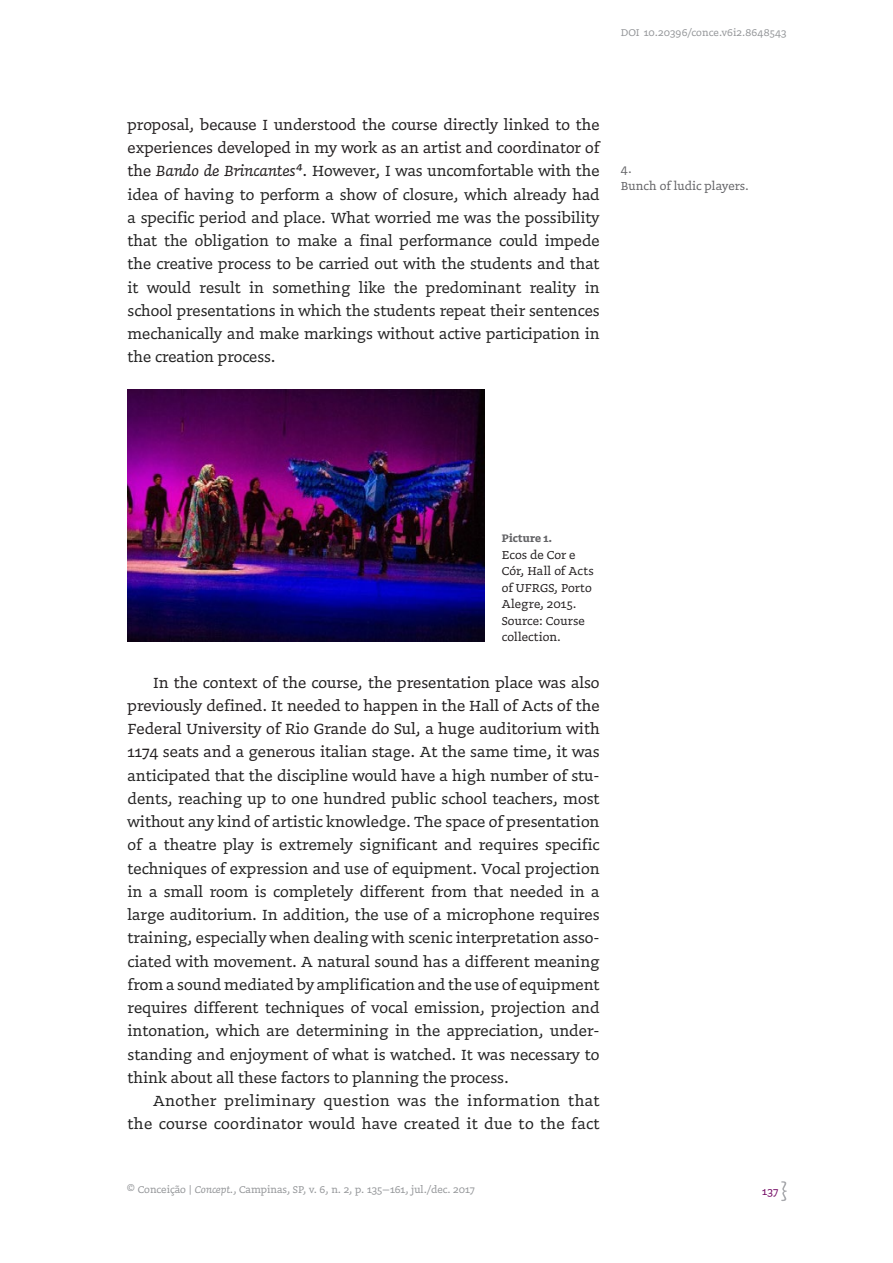
<style>
.page{position:relative;width:893px;height:1263px;background:#fff}
.page>*{position:absolute;margin:0;border:0;box-sizing:border-box;transform-origin:0 0}
.corpo_do_texto{font:17.25px/23.2px "Doko";color:#222;text-align:justify}
.corpo_do_texto-2{font:17.25px/23.2px "Doko";letter-spacing:.02em;color:#222;text-align:right}
.Legenda-fotos{font:13.5px/16.5px "Doko";letter-spacing:.01em;color:#231f20}
.notas{font:13.5px "Doko";color:#636366}
.Legenda-fotos-2{font:700 12.75px "Doko";letter-spacing:.02em;color:#636366}
.t1{font:12px "Doko";color:#6e015e}
.t2{font:11.55px "Doko";color:#939598}
.s1{color:#231f20}
.s2{font-style:italic;color:#231f20}
.s3{font-style:italic}
</style>
<div class="page">
<svg style="left:781px;top:1181px;width:6px;height:20px"></svg>
<img style="left:128px;top:389px;width:357px;height:252px">
<p class="t2" style="left:621px;top:25px;width:167px">DOI 10.20396/conce.v6i2.8648543</p>
<p class="corpo_do_texto" style="left:128px;top:113px;width:474px"><span class="s1">proposal, because I understood the course directly linked to the experiences developed in my work as an artist and coordinator of the</span> <span class="s2">Bando de Brincantes4</span><span class="s1">.</span> However, I was uncomfortable with the idea of having to perform a show of closure, which already had a specific period and place. What worried me was the possibility that the obligation to make a final performance could impede the creative process to be carried out with the students and that it would result in something like the predominant reality in school presentations in which the students repeat their sentences mechanically and make markings without active participation in the creation process.</p>
<p class="notas" style="left:621px;top:161px;width:12px">4.</p>
<p class="notas" style="left:621px;top:177px;width:130px">Bunch of ludic players.</p>
<p class="Legenda-fotos-2" style="left:502px;top:530px;width:52px">Picture 1.</p>
<p class="Legenda-fotos" style="left:502px;top:546px;width:93px">Ecos de Cor e<br>Cór, Hall of Acts of UFRGS, Porto<br>Alegre, 2015.<br>Source: Course collection.</p>
<p class="corpo_do_texto" style="left:128px;top:670px;width:474px;text-indent:26px"><span class="s1">In the context of the course, the presentation place was also previously defined. It needed to happen in the Hall of Acts of the Federal University of Rio Grande do Sul, a huge auditorium with 1174 seats and a generous italian stage.</span> At the same time, it was anticipated that the discipline would have a high number of stu&shy;dents, reaching up to one hundred public school teachers, most without any kind of artistic knowledge. The space of presentation of a theatre play is extremely significant and requires specific techniques of expression and use of equipment. Vocal projection in a small room is completely different from that needed in a large auditorium. In addition, the use of a microphone requires training, especially when dealing with scenic interpretation asso&shy;ciated with movement. A natural sound has a different meaning from a sound mediated by amplification and the use of equipment requires different techniques of vocal emission, projection and intonation, which are determining in the appreciation, under&shy;standing and enjoyment of what is watched. It was necessary to think about all these factors to planning the process.</p>
<p class="corpo_do_texto-2" style="left:128px;top:1089px;width:474px">Another preliminary question was the information that the course coordinator would have created it due to the fact</p>
<p class="t2" style="left:126px;top:1182px;width:350px">© Conceição | <span class="s3">Concept.</span>, Campinas, SP, v. 6, n. 2, p. 135–161, jul./dec. 2017</p>
<p class="t1" style="left:762px;top:1184px;width:18px">137</p>
</div>
